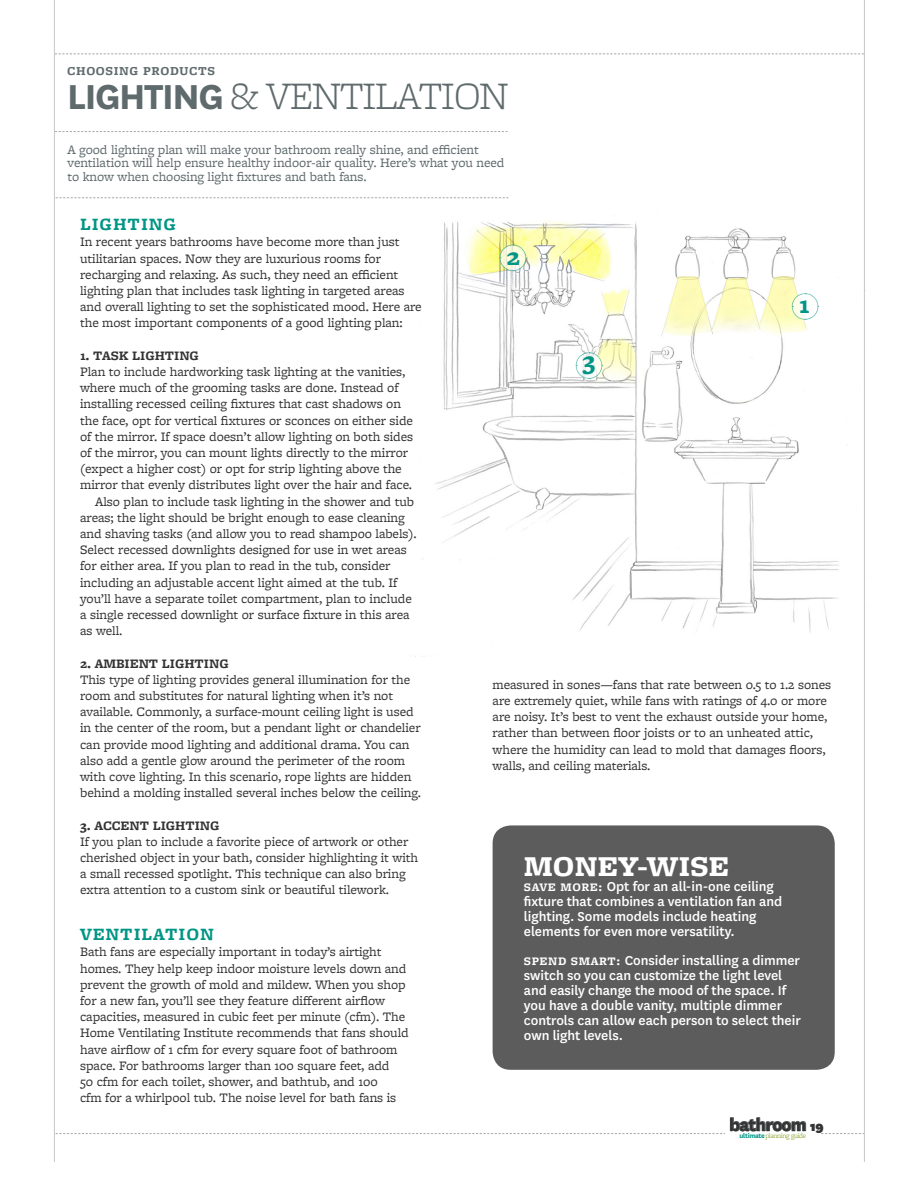
<style>
.page{position:relative;width:918px;height:1188px;background:#fff}
.page>*{position:absolute;margin:0;border:0;box-sizing:border-box;transform-origin:0 0}
.t1{font:300 40.5px "Freight Micro Pro";letter-spacing:-.035em;color:#5f6a6c}
.t2{font:900 30px "Freight Micro Pro";letter-spacing:-.005em;color:#fff}
.t3{font:700 25.95px "Freight Micro Pro";color:#009584}
.t4{font:800 19.65px "National";letter-spacing:-.045em;color:#333}
.t5{font:700 18px "Freight Micro Pro";letter-spacing:.05em;color:#009584}
.t6{font:500 15px/15px "National";letter-spacing:-.005em;color:#fff}
.t7{font:13.5px/16.2px "Freight Micro Pro";letter-spacing:-.005em;color:#333}
.t8{font:13.5px/13.5px "Freight Micro Pro";letter-spacing:-.005em;color:#5f6a6c}
.t9{font:700 13.5px "Freight Micro Pro";letter-spacing:-.005em;color:#333}
.t10{font:700 12.6px "Freight Micro Pro";letter-spacing:.05em;color:#5f6a6c}
.t11{font:300 7.2px "Freight Micro Pro";letter-spacing:-.035em;color:#718d00}
.s1{font-family:"National";font-weight:700}
.s2{font-family:"Freight Micro Pro";font-weight:700;font-size:12px}
.s3{font-weight:900;font-size:15px}
.s4{font-family:"National";font-weight:700;font-size:7.5px;color:#009584}
</style>
<div class="page">
<img style="left:421px;top:221px;width:445px;height:412px">
<svg style="left:56px;top:1117px;width:808px;height:17px"></svg>
<svg style="left:55px;top:53px;width:809px;height:1px"></svg>
<hr style="left:54px;top:0;width:1px;height:1162px;background:#c7c8ca">
<svg style="left:55px;top:131px;width:453px;height:1px"></svg>
<div style="left:493px;top:825px;width:342px;height:245px;background:#5c5c5c;border-radius:18px"></div>
<svg style="left:56px;top:197px;width:452px;height:1px"></svg>
<hr style="left:864px;top:0;width:1px;height:1162px;background:#c7c8ca">
<svg style="left:500px;top:245px;width:27px;height:26px"></svg>
<svg style="left:576px;top:352px;width:27px;height:27px"></svg>
<svg style="left:792px;top:293px;width:27px;height:27px"></svg>
<p class="t10" style="left:67px;top:62px;width:149px">CHOOSING PRODUCTS</p>
<h1 class="t1" style="left:67px;top:69px;width:444px"><span class="s1">LIGHTING</span> &amp; VENTILATION</h1>
<p class="t8" style="left:67px;top:142px;width:439px">A good lighting plan will make your bathroom really shine, and efficient ventilation will help ensure healthy indoor-air quality. Here’s what you need to know when choosing light fixtures and bath fans.</p>
<h3 class="t5" style="left:80px;top:212px;width:97px">LIGHTING</h3>
<p class="t7" style="left:80px;top:233px;width:343px">In recent years bathrooms have become more than just utilitarian spaces. Now they are luxurious rooms for recharging and relaxing. As such, they need an efficient lighting plan that includes task lighting in targeted areas and overall lighting to set the sophisticated mood. Here are the most important components of a good lighting plan:</p>
<p class="t9" style="left:80px;top:346px;width:120px">1. TASK LIGHTING</p>
<p class="t7" style="left:80px;top:363px;width:327px">Plan to include hardworking task lighting at the vanities,</p>
<p class="t7" style="left:80px;top:379px;width:320px">where much of the grooming tasks are done. Instead of</p>
<p class="t7" style="left:80px;top:395px;width:322px">installing recessed ceiling fixtures that cast shadows on</p>
<p class="t7" style="left:80px;top:412px;width:334px">the face, opt for vertical fixtures or sconces on either side</p>
<p class="t7" style="left:80px;top:428px;width:335px">of the mirror. If space doesn’t allow lighting on both sides</p>
<p class="t7" style="left:80px;top:444px;width:330px">of the mirror, you can mount lights directly to the mirror</p>
<p class="t7" style="left:80px;top:460px;width:323px">(expect a higher cost) or opt for strip lighting above the</p>
<p class="t7" style="left:80px;top:476px;width:334px">mirror that evenly distributes light over the hair and face.</p>
<p class="t7" style="left:95px;top:493px;width:321px">Also plan to include task lighting in the shower and tub</p>
<p class="t7" style="left:80px;top:509px;width:326px">areas; the light should be bright enough to ease cleaning</p>
<p class="t7" style="left:80px;top:525px;width:338px">and shaving tasks (and allow you to read shampoo labels).</p>
<p class="t7" style="left:80px;top:541px;width:328px">Select recessed downlights designed for use in wet areas</p>
<p class="t7" style="left:80px;top:557px;width:312px">for either area. If you plan to read in the tub, consider</p>
<p class="t7" style="left:80px;top:574px;width:319px">including an adjustable accent light aimed at the tub. If</p>
<p class="t7" style="left:80px;top:590px;width:333px">you’ll have a separate toilet compartment, plan to include</p>
<p class="t7" style="left:80px;top:606px;width:331px">a single recessed downlight or surface fixture in this area</p>
<p class="t7" style="left:80px;top:622px;width:44px">as well.</p>
<p class="t9" style="left:80px;top:654px;width:150px">2. AMBIENT LIGHTING</p>
<p class="t7" style="left:80px;top:671px;width:342px">This type of lighting provides general illumination for the room and substitutes for natural lighting when it’s not available. Commonly, a surface-mount ceiling light is used in the center of the room, but a pendant light or chandelier can provide mood lighting and additional drama. You can also add a gentle glow around the perimeter of the room with cove lighting. In this scenario, rope lights are hidden behind a molding installed several inches below the ceiling.</p>
<p class="t9" style="left:80px;top:816px;width:141px">3. ACCENT LIGHTING</p>
<p class="t7" style="left:80px;top:833px;width:340px">If you plan to include a favorite piece of artwork or other cherished object in your bath, consider highlighting it with a small recessed spotlight. This technique can also bring extra attention to a custom sink or beautiful tilework.</p>
<h3 class="t5" style="left:80px;top:922px;width:135px">VENTILATION</h3>
<p class="t7" style="left:80px;top:944px;width:330px">Bath fans are especially important in today’s airtight homes. They help keep indoor moisture levels down and prevent the growth of mold and mildew. When you shop for a new fan, you’ll see they feature different airflow capacities, measured in cubic feet per minute (cfm). The Home Ventilating Institute recommends that fans should have airflow of 1 cfm for every square foot of bathroom space. For bathrooms larger than 100 square feet, add<br>50 cfm for each toilet, shower, and bathtub, and 100<br>cfm for a whirlpool tub. The noise level for bath fans is</p>
<h3 class="t3" style="left:507px;top:238px;width:15px">2</h3>
<h3 class="t3" style="left:799px;top:286px;width:12px">1</h3>
<h3 class="t3" style="left:583px;top:343px;width:14px">3</h3>
<p class="t7" style="left:493px;top:676px;width:340px">measured in sones—fans that rate between 0.5 to 1.2 sones are extremely quiet, while fans with ratings of 4.0 or more are noisy. It’s best to vent the exhaust outside your home, rather than between floor joists or to an unheated attic, where the humidity can lead to mold that damages floors, walls, and ceiling materials.</p>
<h2 class="t2" style="left:524px;top:845px;width:207px">MONEY-WISE</h2>
<p class="t6" style="left:524px;top:878px;width:260px"><span class="s2">SAVE MORE:</span> Opt for an all-in-one ceiling fixture that combines a ventilation fan and lighting. Some models include heating elements for even more versatility.</p>
<p class="t6" style="left:524px;top:952px;width:278px"><span class="s2">SPEND SMART:</span> Consider installing a dimmer switch so you can customize the light level and easily change the mood of the space. If you have a double vanity, multiple dimmer controls can allow each person to select their own light levels.</p>
<h3 class="t4" style="left:729px;top:1111px;width:96px">bathroom <span class="s3">19</span></h3>
<p class="t11" style="left:740px;top:1130px;width:68px"><span class="s4">ultimate</span>planning guide</p>
</div>
